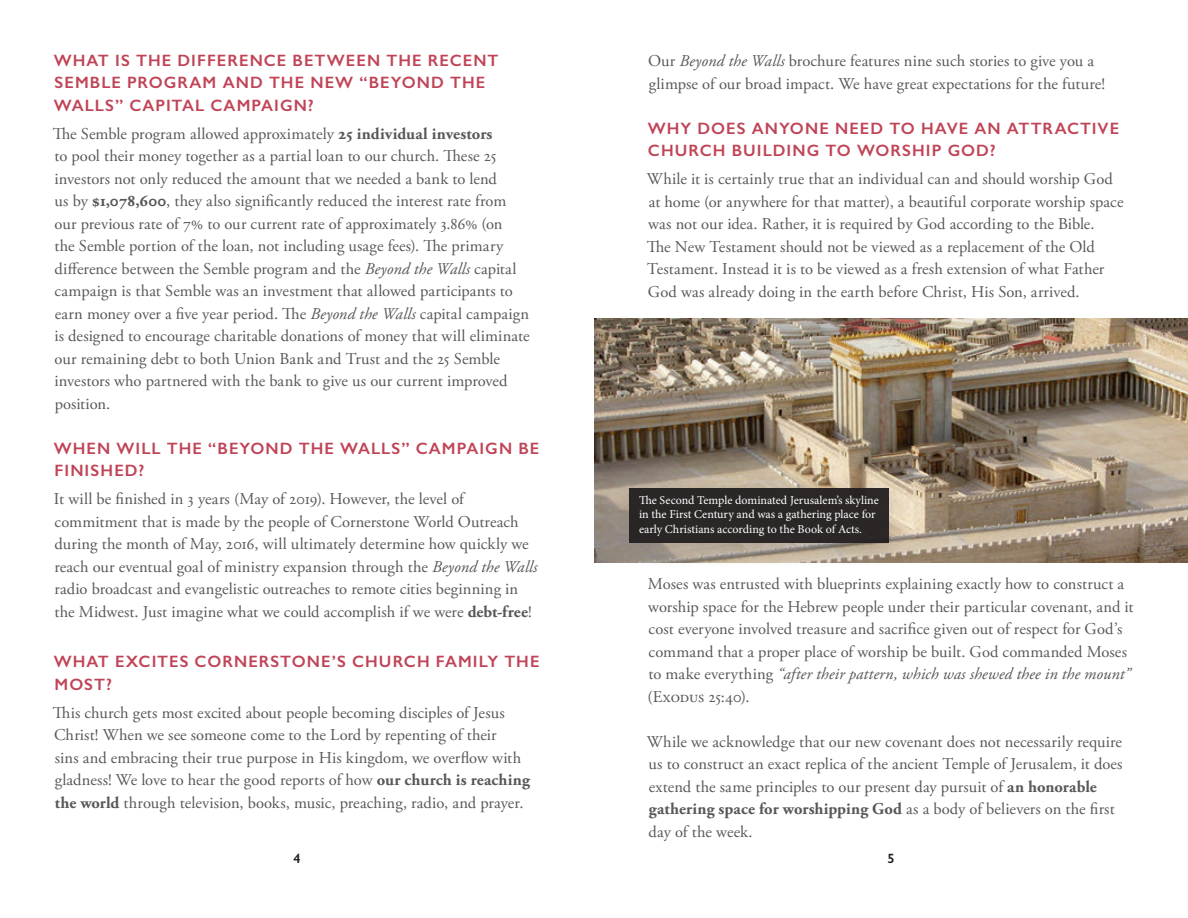
<style>
.page{position:relative;width:1188px;height:918px;background:#fff}
.page>*{position:absolute;margin:0;border:0;box-sizing:border-box;transform-origin:0 0}
.Body{font:16.5px/22.5px "Adobe Garamond Pro";color:#57585a}
.SubHeader_-_Red{font:600 16.5px/22.5px "Gill Sans";letter-spacing:.06em;color:#c04457}
.t1{font:600 13.5px "Gill Sans";color:#231f20}
.t2{font:12px/14.4px "Minion Pro";color:#fff}
.s1{font-weight:700}
.s2{font-style:italic}
</style>
<div class="page">
<img style="left:594px;top:319px;width:594px;height:244px">
<div style="left:607px;top:472px;width:305px;height:100px;background:#231f20;opacity:.2"></div>
<div style="left:629px;top:488px;width:260px;height:55px;background:#2b2727"></div>
<p class="SubHeader_-_Red" style="left:54px;top:49px;width:446px">WHAT IS THE DIFFERENCE BETWEEN THE RECENT<br>SEMBLE PROGRAM AND THE NEW “BEYOND THE<br>WALLS” CAPITAL CAMPAIGN?</p>
<p class="Body" style="left:53px;top:123px;width:478px">The Semble program allowed approximately <span class="s1">25 individual investors<br></span>to pool their money together as a partial loan to our church. These 25 investors not only reduced the amount that we needed a bank to lend<br>us by <span class="s1">$1,078,600</span>, they also significantly reduced the interest rate from our previous rate of 7% to our current rate of approximately 3.86% (on<br>the Semble portion of the loan, not including usage fees). The primary difference between the Semble program and the <span class="s2">Beyond the Walls</span> capital campaign is that Semble was an investment that allowed participants to earn money over a five year period. The <span class="s2">Beyond the Walls</span> capital campaign is designed to encourage charitable donations of money that will eliminate our remaining debt to both Union Bank and Trust and the 25 Semble investors who partnered with the bank to give us our current improved position.</p>
<p class="SubHeader_-_Red" style="left:54px;top:437px;width:487px">WHEN WILL THE “BEYOND THE WALLS” CAMPAIGN BE<br>FINISHED?</p>
<p class="Body" style="left:54px;top:488px;width:485px">It will be finished in 3 years (May of 2019). However, the level of commitment that is made by the people of Cornerstone World Outreach during the month of May, 2016, will ultimately determine how quickly we reach our eventual goal of ministry expansion through the <span class="s2">Beyond the Walls </span>radio broadcast and evangelistic outreaches to remote cities beginning in the Midwest. Just imagine what we could accomplish if we were <span class="s1">debt-free</span>!</p>
<p class="SubHeader_-_Red" style="left:54px;top:650px;width:487px">WHAT EXCITES CORNERSTONE’S CHURCH FAMILY THE<br>MOST?</p>
<p class="Body" style="left:53px;top:702px;width:479px">This church gets most excited about people becoming disciples of Jesus Christ! When we see someone come to the Lord by repenting of their<br>sins and embracing their true purpose in His kingdom, we overflow with gladness! We love to hear the good reports of how <span class="s1">our church is reaching the world</span> through television, books, music, preaching, radio, and prayer.</p>
<p class="Body" style="left:648px;top:50px;width:459px">Our <span class="s2">Beyond the Walls</span> brochure features nine such stories to give you a glimpse of our broad impact. We have great expectations for the future!</p>
<p class="SubHeader_-_Red" style="left:648px;top:117px;width:473px">WHY DOES ANYONE NEED TO HAVE AN ATTRACTIVE<br>CHURCH BUILDING TO WORSHIP GOD?</p>
<p class="Body" style="left:647px;top:168px;width:478px">While it is certainly true that an individual can and should worship God at home (or anywhere for that matter), a beautiful corporate worship space was not our idea. Rather, it is required by God according to the Bible.<br>The New Testament should not be viewed as a replacement of the Old Testament. Instead it is to be viewed as a fresh extension of what Father God was already doing in the earth before Christ, His Son, arrived.</p>
<p class="t2" style="left:639px;top:493px;width:241px">The Second Temple dominated Jerusalem’s skyline in the First Century and was a gathering place for early Christians according to the Book of Acts.</p>
<p class="Body" style="left:647px;top:573px;width:488px">Moses was entrusted with blueprints explaining exactly how to construct a worship space for the Hebrew people under their particular covenant, and it cost everyone involved treasure and sacrifice given out of respect for God’s command that a proper place of worship be built. God commanded Moses to make everything <span class="s2">“after their pattern, which was shewed thee in the mount” </span>(Exodus 25:40).</p>
<p class="Body" style="left:647px;top:731px;width:477px">While we acknowledge that our new covenant does not necessarily require us to construct an exact replica of the ancient Temple of Jerusalem, it does extend the same principles to our present day pursuit of <span class="s1">an honorable gathering space for worshipping God</span> as a body of believers on the first day of the week.</p>
<p class="t1" style="left:293px;top:850px;width:9px">4</p>
<p class="t1" style="left:887px;top:850px;width:9px">5</p>
</div>
